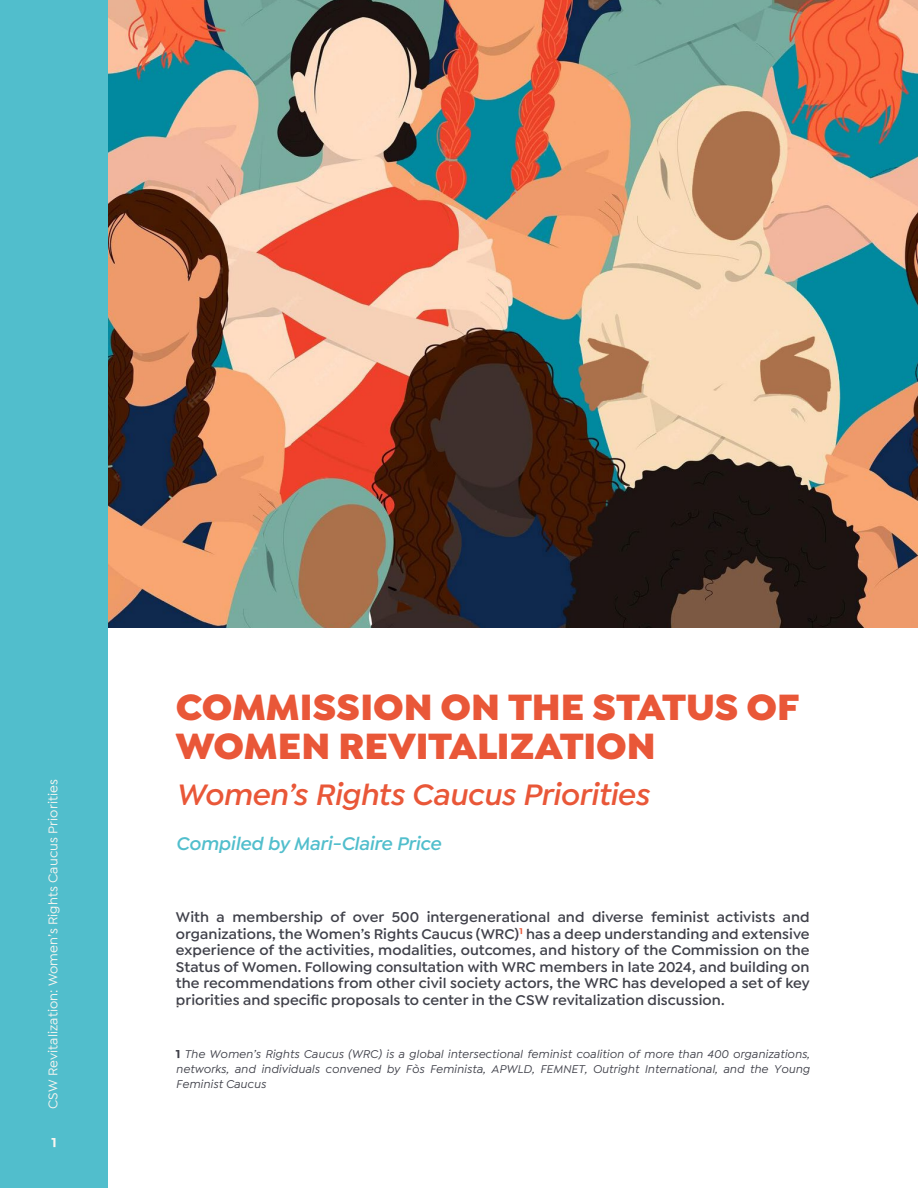
<style>
.page{position:relative;width:918px;height:1188px;background:#fff}
.page>*{position:absolute;margin:0;border:0;box-sizing:border-box;transform-origin:0 0}
.t1{font:900 39px/39px "Isidora Sans";letter-spacing:-.005em;color:#e95738}
.t2{font:italic 600 31.5px "Isidora Sans";letter-spacing:-.01em;color:#e95738}
.t3{font:italic 600 19.5px "Isidora Sans";letter-spacing:-.01em;color:#51becc}
.t4{font:600 15px/16.5px "Isidora Sans";color:#3f4049;text-align:justify}
.t5{font:500 13.5px "Isidora Sans";letter-spacing:.005em;color:#fbf6f1}
.t6{font:700 13.5px "Isidora Sans Alt";color:#fbf6f1}
.t7{font:italic 500 12px/15px "Isidora Sans";letter-spacing:.01em;color:#3f4049;text-align:justify}
.s1{font-weight:700;font-style:normal}
</style>
<div class="page">
<div style="left:0;top:0;width:108px;height:1188px;background:#51becc"></div>
<svg style="left:177px;top:1005px;width:107px;height:1px"></svg>
<img style="left:108px;top:0;width:810px;height:628px">
<p class="t5" style="left:45px;top:1109px;width:331px;rotate:-90deg">CSW Revitalization: Women’s Rights Caucus Priorities</p>
<p class="t6" style="left:51px;top:1134px;width:7px">1</p>
<h1 class="t1" style="left:176px;top:687px;width:625px">COMMISSION ON THE STATUS OF<br>WOMEN REVITALIZATION</h1>
<h2 class="t2" style="left:176px;top:776px;width:474px">Women’s Rights Caucus Priorities</h2>
<h3 class="t3" style="left:176px;top:832px;width:267px">Compiled by Mari-Claire Price</h3>
<p class="t4" style="left:176px;top:909px;width:635px">With a membership of over 500 intergenerational and diverse feminist activists and organizations, the Women’s Rights Caucus (WRC)<sup>1</sup> has a deep understanding and extensive experience of the activities, modalities, outcomes, and history of the Commission on the Status of Women. Following consultation with WRC members in late 2024, and building on the recommendations from other civil society actors, the WRC has developed a set of key priorities and specific proposals to center in the CSW revitalization discussion.</p>
<p class="t7" style="left:176px;top:1046px;width:635px"><span class="s1">1</span> The Women’s Rights Caucus (WRC) is a global intersectional feminist coalition of more than 400 organizations, networks, and individuals convened by Fòs Feminista, APWLD, FEMNET, Outright International, and the Young Feminist Caucus</p>
</div>
